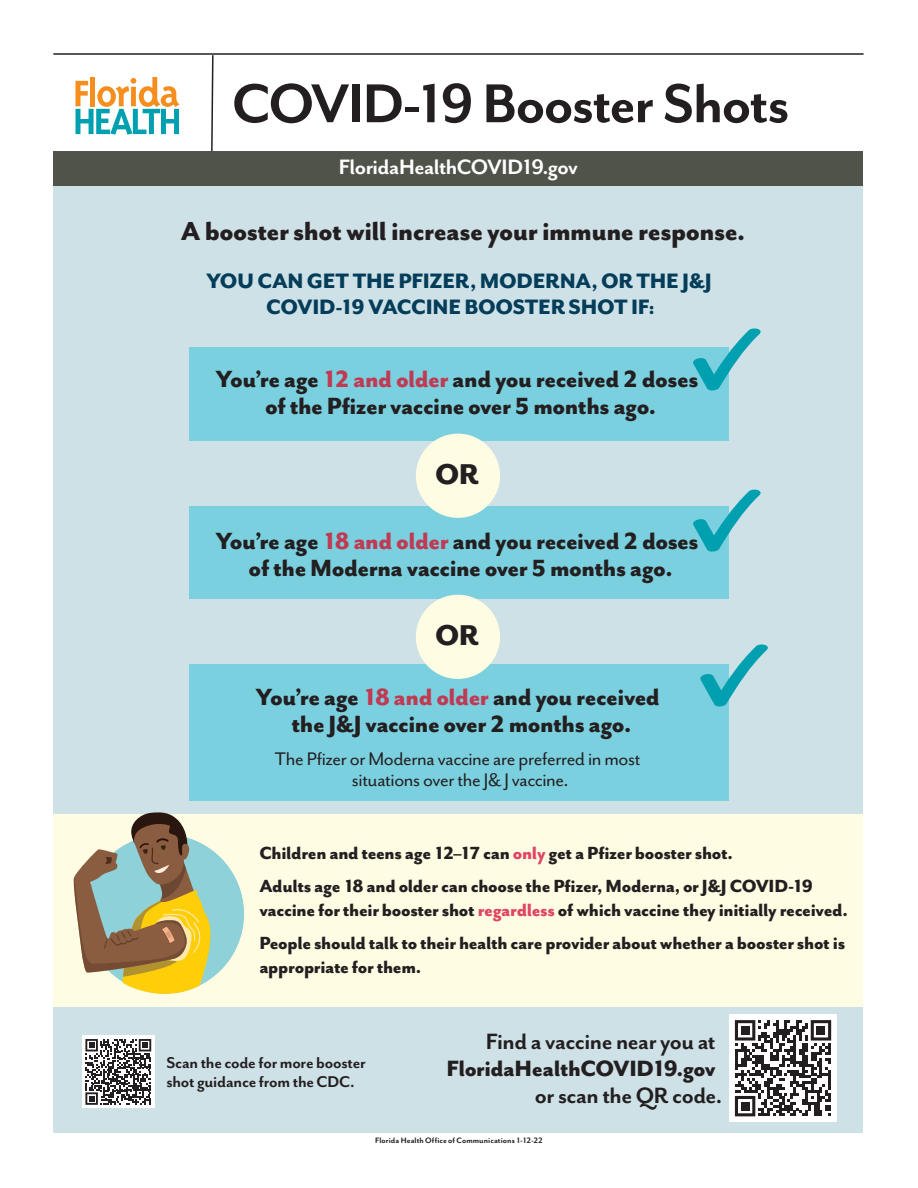
<style>
.page{position:relative;width:918px;height:1188px;background:#fff}
.page>*{position:absolute;margin:0;border:0;box-sizing:border-box;transform-origin:0 0}
.t1{font:700 63px "Mr Eaves San OT";letter-spacing:-.03em;color:#231f20}
.t2{font:800 33px "Mr Eaves San OT";color:#231f20}
.t3{font:800 30px "Mr Eaves San OT";letter-spacing:-.02em;color:#231f20}
.t4{font:800 27px/27px "Mr Eaves San OT";letter-spacing:-.02em;color:#231f20;text-align:center}
.t5{font:700 25.5px "Mr Eaves San OT";letter-spacing:-.02em;color:#231f20}
.t6{font:800 25.5px "Mr Eaves San OT";letter-spacing:-.02em;color:#231f20}
.t7{font:800 24px/25.5px "Mr Eaves San OT";letter-spacing:-.01em;color:#043d59;text-align:center}
.t8{font:700 24px "Mr Eaves San OT";letter-spacing:-.025em;color:#fff}
.t9{font:21px/21px "Mr Eaves San OT";letter-spacing:-.02em;color:#231f20;text-align:center}
.t10{font:800 20.25px/33px "Mr Eaves San OT";letter-spacing:-.015em;color:#231f20}
.t11{font:700 18px/19.5px "Mr Eaves San OT";letter-spacing:-.015em;color:#231f20}
.t12{font:700 9px "Mr Eaves San OT";letter-spacing:.01em;color:#231f20}
.s1{color:#c03a53}
.s2{color:#e04561}
</style>
<div class="page">
<div style="left:53px;top:181px;width:810px;height:952px;background:#cee1e7"></div>
<div style="left:189px;top:507px;width:540px;height:92px;background:#7bd0e0"></div>
<div style="left:189px;top:664px;width:540px;height:137px;background:#7bd0e0"></div>
<div style="left:416px;top:595px;width:84px;height:84px;background:#fffce4;border-radius:50%"></div>
<div style="left:189px;top:348px;width:540px;height:93px;background:#7bd0e0"></div>
<div style="left:416px;top:434px;width:84px;height:84px;background:#fffce4;border-radius:50%"></div>
<div style="left:53px;top:814px;width:810px;height:193px;background:#fffce4"></div>
<div style="left:82px;top:1035px;width:73px;height:73px;background:#fff"></div>
<svg style="left:85px;top:1039px;width:66px;height:66px"></svg>
<svg style="left:211px;top:55px;width:3px;height:96px"></svg>
<div style="left:53px;top:151px;width:810px;height:34px;background:#50534a"></div>
<svg style="left:75px;top:77px;width:105px;height:58px"></svg>
<hr style="left:53px;top:53px;width:811px;height:2px;background:#231f20">
<div style="left:729px;top:1014px;width:108px;height:108px;background:#fff"></div>
<svg style="left:735px;top:1020px;width:96px;height:96px"></svg>
<div style="left:741px;top:1026px;width:9px;height:9px;background:#231f20"></div>
<div style="left:817px;top:1026px;width:8px;height:9px;background:#231f20"></div>
<div style="left:741px;top:1102px;width:9px;height:9px;background:#231f20"></div>
<svg style="left:691px;top:489px;width:70px;height:63px"></svg>
<svg style="left:691px;top:328px;width:70px;height:63px"></svg>
<svg style="left:700px;top:644px;width:68px;height:63px"></svg>
<div style="left:85px;top:834px;width:159px;height:160px;background:#8ed1d9;border-radius:50%"></div>
<svg style="left:73px;top:812px;width:139px;height:182px"></svg>
<h1 class="t1" style="left:232px;top:69px;width:559px">COVID-19 Booster Shots</h1>
<p class="t8" style="left:339px;top:154px;width:240px">FloridaHealthCOVID19.gov</p>
<h3 class="t3" style="left:181px;top:215px;width:566px">A booster shot will increase your immune response.</h3>
<p class="t7" style="left:206px;top:269px;width:507px">YOU CAN GET THE PFIZER, MODERNA, OR THE J&amp;J<br>COVID-19 VACCINE BOOSTER SHOT IF:</p>
<h3 class="t4" style="left:216px;top:366px;width:484px">You’re age <span class="s1">12 and older</span> and you received 2 doses of the Pfizer vaccine over 5 months ago.</h3>
<h2 class="t2" style="left:435px;top:456px;width:46px">OR</h2>
<h3 class="t4" style="left:215px;top:528px;width:485px">You’re age <span class="s1">18 and older</span> and you received 2 doses of the Moderna vaccine over 5 months ago.</h3>
<h2 class="t2" style="left:435px;top:617px;width:46px">OR</h2>
<h3 class="t4" style="left:256px;top:684px;width:406px">You’re age <span class="s1">18 and older</span> and you received the J&amp;J vaccine over 2 months ago.</h3>
<p class="t9" style="left:275px;top:749px;width:367px">The Pfizer or Moderna vaccine are preferred in most situations over the J&amp; J vaccine.</p>
<p class="t10" style="left:259px;top:837px;width:555px">Children and teens age 12–17 can <span class="s2">only</span> get a Pfizer booster shot.<br>Adults age 18 and older can choose the Pfizer, Moderna, or J&amp;J COVID-19</p>
<p class="t10" style="left:259px;top:894px;width:590px">vaccine for their booster shot <span class="s2">regardless</span> of which vaccine they initially received.<br>People should talk to their health care provider about whether a booster shot is</p>
<p class="t10" style="left:259px;top:951px;width:163px">appropriate for them.</p>
<p class="t11" style="left:166px;top:1053px;width:201px">Scan the code for more booster shot guidance from the CDC.</p>
<p class="t5" style="left:486px;top:1027px;width:232px">Find a vaccine near you at</p>
<p class="t6" style="left:447px;top:1054px;width:271px">FloridaHealthCOVID19.gov</p>
<p class="t5" style="left:535px;top:1081px;width:189px">or scan the QR code.</p>
<p class="t12" style="left:375px;top:1135px;width:169px">Florida Health Office of Communications 1-12-22</p>
</div>
